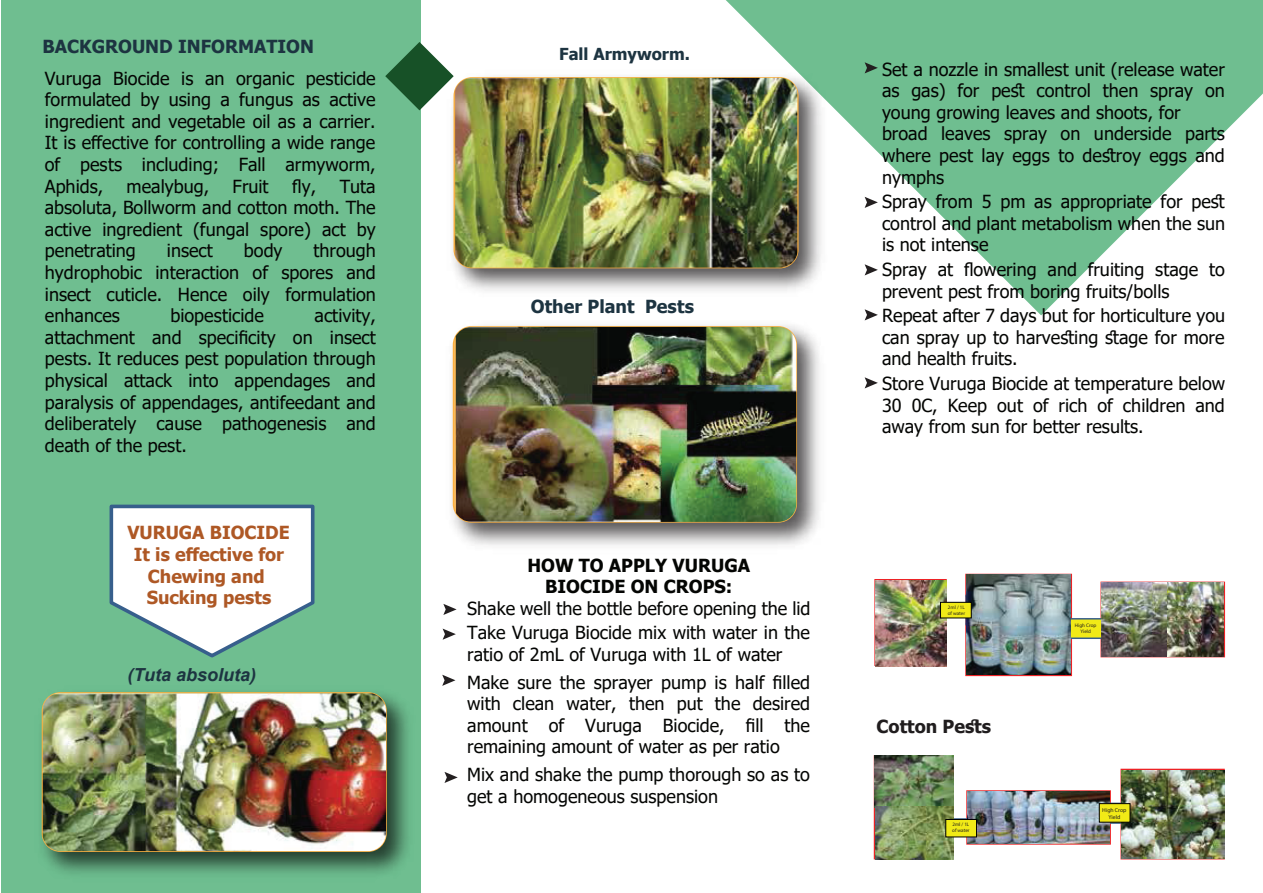
<style>
.page{position:relative;width:1263px;height:893px;background:#fff}
.page>*{position:absolute;margin:0;border:0;box-sizing:border-box;transform-origin:0 0}
.t1{font:18px/21.6px "Tahoma";color:#040503;text-align:justify}
.t2{font:700 18px/21.8px "Tahoma";color:#ae5825;text-align:center}
.t3{font:700 18px "Tahoma";color:#1d3441}
.t4{font:700 18px/21.6px "Tahoma";color:#040503;text-align:center}
.t5{font:italic 700 18px "Arial";color:#1d3441}
.t6{font:700 18px "Tahoma";color:#201d1e}
.t7{font:700 16.5px "Tahoma";color:#1d3441}
.t8{font:700 5.7px/6.9px "Myriad";color:#201d1e;text-align:center}
.t9{font:700 5.1px/6.1px "Myriad";color:#201d1e}
</style>
<div class="page">
<div style="left:2px;top:0;width:419px;height:893px;background:#6fbe90"></div>
<svg style="left:726px;top:0;width:537px;height:315px;fill:#6fbe90"></svg>
<img style="left:41px;top:692px;width:368px;height:182px">
<img style="left:452px;top:64px;width:380px;height:241px">
<img style="left:451px;top:312px;width:380px;height:233px">
<div style="left:1100px;top:582px;width:125px;height:75px;border:2px solid #ed2225"></div>
<div style="left:965px;top:574px;width:107px;height:102px;border:2px solid #ed2225"></div>
<div style="left:874px;top:579px;width:73px;height:87px;border:2px solid #ed2225"></div>
<svg style="left:946px;top:593px;width:20px;height:34px"></svg>
<svg style="left:1071px;top:605px;width:31px;height:47px"></svg>
<div style="left:1120px;top:769px;width:105px;height:90px;border:2px solid #ed2225"></div>
<svg style="left:1076px;top:790px;width:45px;height:46px"></svg>
<div style="left:874px;top:755px;width:80px;height:104px;border:2px solid #ed2225"></div>
<svg style="left:953px;top:808px;width:14px;height:36px"></svg>
<svg style="left:385px;top:42px;width:69px;height:68px"></svg>
<svg style="left:109px;top:504px;width:206px;height:154px"></svg>
<img style="left:43px;top:693px;width:343px;height:158px">
<img style="left:454px;top:78px;width:344px;height:190px">
<img style="left:453px;top:327px;width:343px;height:195px">
<img style="left:1102px;top:583px;width:121px;height:74px">
<img style="left:966px;top:575px;width:105px;height:100px">
<img style="left:875px;top:580px;width:71px;height:87px">
<img style="left:1121px;top:771px;width:103px;height:88px">
<img style="left:967px;top:791px;width:143px;height:53px">
<img style="left:875px;top:756px;width:78px;height:50px">
<img style="left:875px;top:806px;width:78px;height:54px">
<svg style="left:443px;top:604px;width:14px;height:11px"></svg>
<svg style="left:443px;top:629px;width:13px;height:11px"></svg>
<svg style="left:442px;top:675px;width:13px;height:11px"></svg>
<svg style="left:444px;top:772px;width:14px;height:11px"></svg>
<svg style="left:865px;top:62px;width:13px;height:11px"></svg>
<svg style="left:865px;top:197px;width:13px;height:11px"></svg>
<svg style="left:865px;top:264px;width:13px;height:11px"></svg>
<svg style="left:865px;top:309px;width:13px;height:11px"></svg>
<svg style="left:865px;top:377px;width:13px;height:11px"></svg>
<div style="left:945px;top:819px;width:32px;height:18px;background:#f1ea17;border:1px solid #000"></div>
<div style="left:940px;top:602px;width:32px;height:16px;background:#f1ea17;border:1px solid #000"></div>
<div style="left:1099px;top:803px;width:31px;height:19px;background:#f1ea17;border:1px solid #000"></div>
<p class="t3" style="left:42px;top:33px;width:273px">BACKGROUND INFORMATION</p>
<p class="t1" style="left:45px;top:68px;width:332px">Vuruga Biocide is an organic pesticide formulated by using a fungus as active ingredient and vegetable oil as a carrier.<br>It is effective for controlling a wide range of pests including; Fall armyworm, Aphids,</p>
<p class="t1" style="left:127px;top:176px;width:84px">mealybug,</p>
<p class="t1" style="left:233px;top:176px;width:38px">Fruit</p>
<p class="t1" style="left:292px;top:176px;width:25px">fly,</p>
<p class="t1" style="left:45px;top:176px;width:332px;text-indent:295px">Tuta absoluta, Bollworm and cotton moth. The active ingredient (fungal spore) act by penetrating</p>
<p class="t1" style="left:45px;top:241px;width:333px;text-indent:269px">through hydrophobic interaction of spores and insect cuticle. Hence oily formulation enhances</p>
<p class="t1" style="left:167px;top:241px;width:47px">insect</p>
<p class="t1" style="left:244px;top:241px;width:40px">body</p>
<p class="t1" style="left:170px;top:306px;width:95px">biopesticide</p>
<p class="t1" style="left:45px;top:306px;width:332px;text-indent:270px">activity, attachment and specificity on insect pests. It reduces pest population through physical attack into appendages and paralysis of appendages, antifeedant and deliberately cause pathogenesis and death of the pest.</p>
<p class="t2" style="left:127px;top:523px;width:164px">VURUGA BIOCIDE<br>It is effective for<br>Chewing and<br>Sucking pests</p>
<p class="t5" style="left:127px;top:663px;width:130px">(Tuta absoluta)</p>
<p class="t7" style="left:559px;top:42px;width:132px">Fall Armyworm.</p>
<p class="t3" style="left:531px;top:294px;width:165px">Other Plant Pests</p>
<p class="t4" style="left:527px;top:555px;width:224px">HOW TO APPLY VURUGA<br>BIOCIDE ON CROPS:</p>
<p class="t1" style="left:467px;top:597px;width:345px;line-height:24.6px">Shake well the bottle before opening the lid<br>Take Vuruga Biocide mix with water in the</p>
<p class="t1" style="left:467px;top:642px;width:344px;line-height:27.6px">ratio of 2mL of Vuruga with 1L of water<br>Make sure the sprayer pump is half filled</p>
<p class="t1" style="left:467px;top:694px;width:344px">with clean water, then put the desired amount of Vuruga Biocide, fill the remaining amount of water as per ratio</p>
<p class="t1" style="left:467px;top:765px;width:344px">Mix and shake the pump thorough so as to get a homogeneous suspension</p>
<p class="t1" style="left:882px;top:59px;width:344px;text-align:left">Set a nozzle in smallest unit (release water as gas) for pest control then spray on young growing leaves and shoots, for broad leaves spray on underside parts where pest lay eggs to destroy eggs and nymphs</p>
<p class="t1" style="left:882px;top:192px;width:345px">Spray from 5 pm as appropriate for pest control and plant metabolism when the sun is not intense</p>
<p class="t1" style="left:882px;top:260px;width:344px">Spray at flowering and fruiting stage to prevent pest from boring fruits/bolls</p>
<p class="t1" style="left:882px;top:306px;width:345px">Repeat after 7 days but for horticulture you can spray up to harvesting stage for more and health fruits.</p>
<p class="t1" style="left:882px;top:374px;width:345px">Store Vuruga Biocide at temperature below 30 0C, Keep out of rich of children and away from sun for better results.</p>
<p class="t9" style="left:948px;top:604px;width:19px">2ml / 1L of water</p>
<p class="t6" style="left:876px;top:714px;width:116px">Cotton Pests</p>
<p class="t9" style="left:952px;top:821px;width:19px">2ml / 1L of water</p>
<p class="t9" style="left:1075px;top:622px;width:23px;text-align:center">High Crop<br>Yield</p>
<p class="t8" style="left:1102px;top:806px;width:26px">High Crop<br>Yield</p>
</div>
